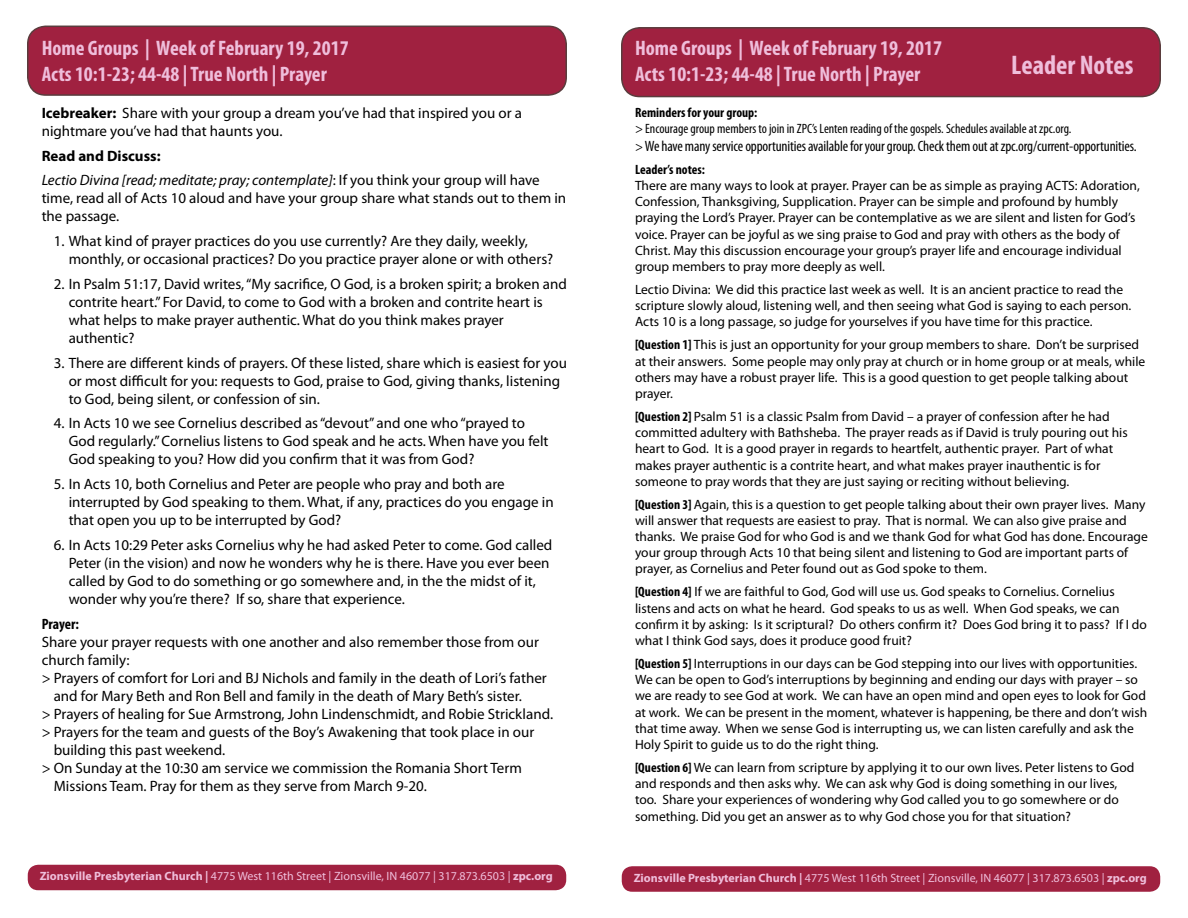
<style>
.page{position:relative;width:1188px;height:918px;background:#fff}
.page>*{position:absolute;margin:0;border:0;box-sizing:border-box;transform-origin:0 0}
.t1{font:700 condensed 27px "Myriad Pro";color:#efbedb}
.t2{font:700 condensed 21px/25.2px "Myriad Pro";color:#efbedb}
.t3{font:15px/18px "Myriad Pro";color:#000}
.t4{font:condensed 15px "Myriad Pro";letter-spacing:-.01em;color:#000}
.t5{font:italic 15px/24.8px "Myriad Pro";color:#000}
.t6{font:700 condensed 15px "Myriad Pro";color:#000}
.t7{font:13.5px/16.2px "Myriad Pro";color:#000}
.t8{font:condensed 13.5px "Myriad Pro";color:#000}
.t9{font:700 condensed 13.5px "Myriad Pro";color:#000}
.t10{font:12px "Myriad Pro";color:#efbedb}
.s1{font-weight:700}
.s2{font-weight:700;font-style:normal}
.s3{font-style:normal}
.s4{font-size:13.5px}
.s5{font-weight:700;font-stretch:condensed}
</style>
<div class="page">
<div style="left:28px;top:26px;width:538px;height:69px;background:#a02140;border-radius:18px"></div>
<div style="left:27px;top:26px;width:540px;height:70px;border:2px solid #5a3c3d;border-radius:18px"></div>
<div style="left:28px;top:865px;width:538px;height:25px;background:#a02140;border-radius:10px"></div>
<div style="left:622px;top:28px;width:538px;height:69px;background:#a02140;border-radius:18px"></div>
<div style="left:621px;top:27px;width:540px;height:70px;border:2px solid #5a3c3d;border-radius:18px"></div>
<div style="left:622px;top:866px;width:538px;height:26px;background:#a02140;border-radius:10px"></div>
<h2 class="t2" style="left:42px;top:36px;width:308px">Home Groups | Week of February 19, 2017<br>Acts 10:1-23; 44-48 | True North | Prayer</h2>
<p class="t3" style="left:42px;top:104px;width:482px"><span class="s1">Icebreaker:</span> Share with your group a dream you’ve had that inspired you or a nightmare you’ve had that haunts you.</p>
<p class="t5" style="left:42px;top:144px;width:500px"><span class="s2">Read and Discuss:<br></span>Lectio Divina [read; meditate; pray; contemplate]<span class="s3">: If you think your group will have</span></p>
<p class="t3" style="left:42px;top:190px;width:526px">time, read all of Acts 10 aloud and have your group share what stands out to them in the passage.</p>
<p class="t3" style="left:69px;top:232px;width:486px;text-indent:-15px">1. What kind of prayer practices do you use currently? Are they daily, weekly, monthly, or occasional practices? Do you practice prayer alone or with others?</p>
<p class="t3" style="left:69px;top:275px;width:500px;text-indent:-15px">2. In Psalm 51:17, David writes, “My sacrifice, O God, is a broken spirit; a broken and contrite heart.” For David, to come to God with a broken and contrite heart is what helps to make prayer authentic. What do you think makes prayer authentic?</p>
<p class="t3" style="left:69px;top:354px;width:500px;text-indent:-15px">3. There are different kinds of prayers. Of these listed, share which is easiest for you or most difficult for you: requests to God, praise to God, giving thanks, listening to God, being silent, or confession of sin.</p>
<p class="t3" style="left:69px;top:415px;width:481px;text-indent:-15px">4. In Acts 10 we see Cornelius described as “devout” and one who “prayed to<br>God regularly.” Cornelius listens to God speak and he acts. When have you felt<br>God speaking to you? How did you confirm that it was from God?</p>
<p class="t3" style="left:69px;top:475px;width:487px;text-indent:-15px">5. In Acts 10, both Cornelius and Peter are people who pray and both are interrupted by God speaking to them. What, if any, practices do you engage in that open you up to be interrupted by God?</p>
<p class="t3" style="left:69px;top:536px;width:485px;text-indent:-15px">6. In Acts 10:29 Peter asks Cornelius why he had asked Peter to come. God called Peter (in the vision) and now he wonders why he is there. Have you ever been called by God to do something or go somewhere and, in the the midst of it, wonder why you’re there? If so, share that experience.</p>
<p class="t6" style="left:42px;top:615px;width:39px">Prayer:</p>
<p class="t3" style="left:42px;top:633px;width:499px">Share your prayer requests with one another and also remember those from our</p>
<p class="t3" style="left:42px;top:651px;width:89px">church family:</p>
<p class="t3" style="left:42px;top:669px;width:507px">&gt; Prayers of comfort for Lori and BJ Nichols and family in the death of Lori’s father</p>
<p class="t3" style="left:54px;top:687px;width:470px">and for Mary Beth and Ron Bell and family in the death of Mary Beth’s sister.</p>
<p class="t3" style="left:42px;top:705px;width:513px">&gt; Prayers of healing for Sue Armstrong, John Lindenschmidt, and Robie Strickland.</p>
<p class="t3" style="left:42px;top:723px;width:494px">&gt; Prayers for the team and guests of the Boy’s Awakening that took place in our</p>
<p class="t3" style="left:54px;top:741px;width:173px">building this past weekend.</p>
<p class="t3" style="left:42px;top:759px;width:482px">&gt; On Sunday at the 10:30 am service we commission the Romania Short Term</p>
<p class="t3" style="left:54px;top:777px;width:375px">Missions Team. Pray for them as they serve from March 9-20.</p>
<h2 class="t2" style="left:635px;top:36px;width:308px">Home Groups | Week of February 19, 2017<br>Acts 10:1-23; 44-48 | True North | Prayer</h2>
<h1 class="t1" style="left:1011px;top:50px;width:124px">Leader Notes</h1>
<p class="t9" style="left:635px;top:105px;width:124px">Reminders for your group:</p>
<p class="t8" style="left:635px;top:121px;width:438px">&gt; Encourage group members to join in ZPC’s Lenten reading of the gospels. Schedules available at zpc.org.</p>
<p class="t4" style="left:635px;top:138px;width:503px"><span class="s4">&gt;</span> We have many service opportunities available for your group. Check them out at zpc.org/current-opportunities.</p>
<p class="t9" style="left:635px;top:162px;width:71px">Leader’s notes:</p>
<p class="t7" style="left:635px;top:178px;width:506px">There are many ways to look at prayer. Prayer can be as simple as praying ACTS: Adoration, Confession, Thanksgiving, Supplication. Prayer can be simple and profound by humbly praying the Lord’s Prayer. Prayer can be contemplative as we are silent and listen for God’s voice. Prayer can be joyful as we sing praise to God and pray with others as the body of Christ. May this discussion encourage your group’s prayer life and encourage individual group members to pray more deeply as well.</p>
<p class="t7" style="left:635px;top:282px;width:498px">Lectio Divina: We did this practice last week as well. It is an ancient practice to read the scripture slowly aloud, listening well, and then seeing what God is saying to each person.<br>Acts 10 is a long passage, so judge for yourselves if you have time for this practice.</p>
<p class="t7" style="left:635px;top:337px;width:512px"><span class="s5">[Question 1]</span> This is just an opportunity for your group members to share. Don’t be surprised at their answers. Some people may only pray at church or in home group or at meals, while others may have a robust prayer life. This is a good question to get people talking about prayer.</p>
<p class="t7" style="left:635px;top:409px;width:494px"><span class="s5">[Question 2]</span> Psalm 51 is a classic Psalm from David – a prayer of confession after he had committed adultery with Bathsheba. The prayer reads as if David is truly pouring out his heart to God. It is a good prayer in regards to heartfelt, authentic prayer. Part of what makes prayer authentic is a contrite heart, and what makes prayer inauthentic is for someone to pray words that they are just saying or reciting without believing.</p>
<p class="t7" style="left:635px;top:496px;width:514px"><span class="s5">[Question 3]</span> Again, this is a question to get people talking about their own prayer lives. Many will answer that requests are easiest to pray. That is normal. We can also give praise and thanks. We praise God for who God is and we thank God for what God has done. Encourage your group through Acts 10 that being silent and listening to God are important parts of prayer, as Cornelius and Peter found out as God spoke to them.</p>
<p class="t7" style="left:635px;top:584px;width:513px"><span class="s5">[Question 4]</span> If we are faithful to God, God will use us. God speaks to Cornelius. Cornelius listens and acts on what he heard. God speaks to us as well. When God speaks, we can confirm it by asking: Is it scriptural? Do others confirm it? Does God bring it to pass? If I do what I think God says, does it produce good fruit?</p>
<p class="t7" style="left:635px;top:656px;width:514px"><span class="s5">[Question 5]</span> Interruptions in our days can be God stepping into our lives with opportunities.<br>We can be open to God’s interruptions by beginning and ending our days with prayer – so we are ready to see God at work. We can have an open mind and open eyes to look for God at work. We can be present in the moment, whatever is happening, be there and don’t wish that time away. When we sense God is interrupting us, we can listen carefully and ask the Holy Spirit to guide us to do the right thing.</p>
<p class="t7" style="left:635px;top:760px;width:501px"><span class="s5">[Question 6]</span> We can learn from scripture by applying it to our own lives. Peter listens to God and responds and then asks why. We can ask why God is doing something in our lives, too. Share your experiences of wondering why God called you to go somewhere or do something. Did you get an answer as to why God chose you for that situation?</p>
<p class="t10" style="left:40px;top:870px;width:515px"><span class="s1">Zionsville Presbyterian Church |</span> 4775 West 116th Street | Zionsville, IN 46077 | 317.873.6503 | <span class="s1">zpc.org</span></p>
<p class="t10" style="left:634px;top:871px;width:515px"><span class="s1">Zionsville Presbyterian Church |</span> 4775 West 116th Street | Zionsville, IN 46077 | 317.873.6503 | <span class="s1">zpc.org</span></p>
</div>
